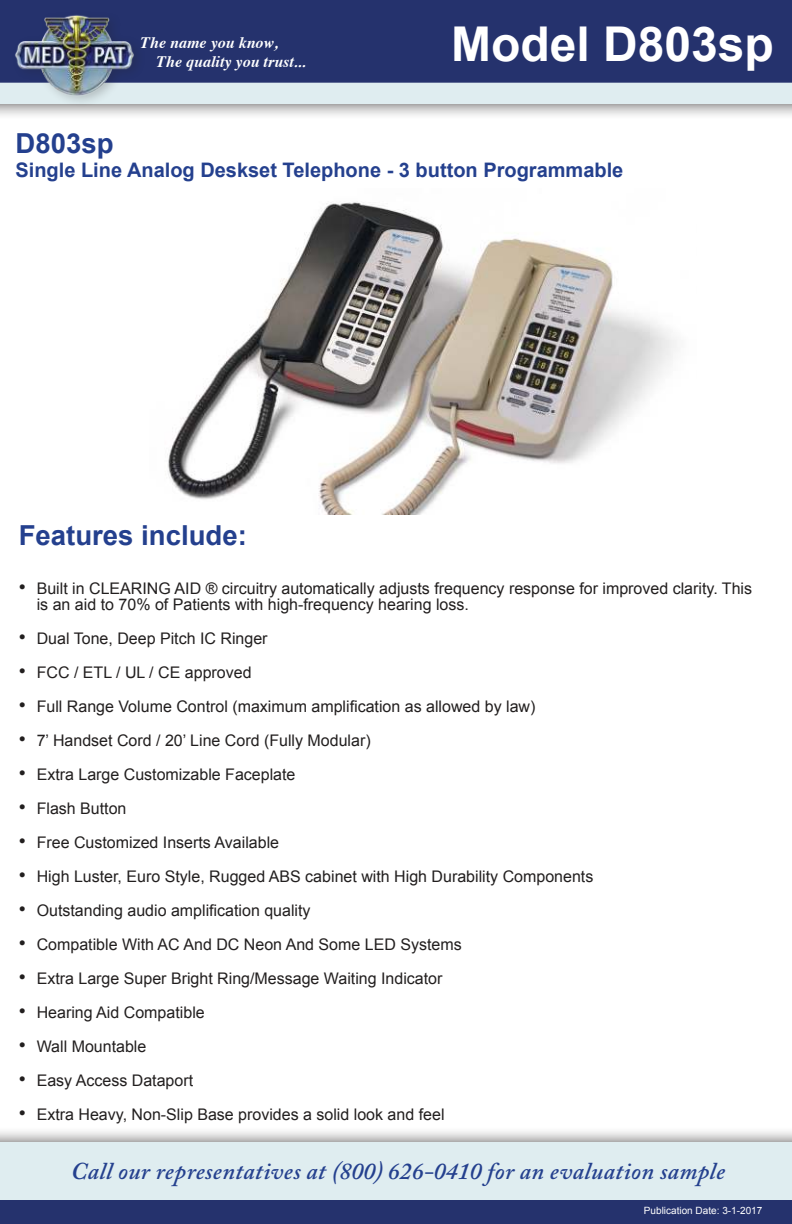
<style>
.page{position:relative;width:792px;height:1224px;background:#fff}
.page>*{position:absolute;margin:0;border:0;box-sizing:border-box;transform-origin:0 0}
.t1{font:700 48px "Arial";color:#fff}
.t2{font:700 27.6px "Arial";color:#24408e}
.t3{font:italic 600 24px "Adobe Caslon Pro";letter-spacing:.02em;color:#24408e}
.t4{font:700 20px "Arial";color:#24408e}
.t5{font:16px/16px "Arial";color:#221f1f}
.t6{font:italic 700 16px/19.2px "Times";color:#fff}
.t7{font:10px "Arial";color:#fff}
.s1{font-size:20px}
</style>
<div class="page">
<div style="left:0;top:0;width:792px;height:120px;background:#221f1f;opacity:.75"></div>
<div style="left:0;top:0;width:792px;height:104px;background:#dfedf0"></div>
<div style="left:0;top:1127px;width:792px;height:97px;background:#221f1f;opacity:.75"></div>
<div style="left:0;top:1142px;width:792px;height:82px;background:#dfedf0"></div>
<div style="left:0;top:1200px;width:792px;height:24px;background:#25326d"></div>
<div style="left:0;top:0;width:792px;height:83px;background:#25326d"></div>
<img style="left:168px;top:202px;width:509px;height:312px">
<div style="left:11px;top:9px;width:136px;height:99px;background:#221f1f;opacity:.25"></div>
<img style="left:14px;top:12px;width:121px;height:90px">
<p class="t6" style="left:157px;top:35px;width:151px;text-indent:-16px">The name you know,<br>The quality you trust...</p>
<h1 class="t1" style="left:451px;top:26px;width:324px">Model D803sp</h1>
<h2 class="t2" style="left:16px;top:133px;width:100px">D803sp</h2>
<p class="t4" style="left:16px;top:162px;width:609px">Single Line Analog Deskset Telephone - 3 button Programmable</p>
<h2 class="t2" style="left:19px;top:524px;width:230px">Features include:</h2>
<p class="t5" style="left:37px;top:581px;width:717px;text-indent:-18px"><span class="s1">•</span> Built in CLEARING AID ® circuitry automatically adjusts frequency response for improved clarity. This is an aid to 70% of Patients with high-frequency hearing loss.</p>
<p class="t5" style="left:19px;top:631px;width:250px"><span class="s1">•</span> Dual Tone, Deep Pitch IC Ringer</p>
<p class="t5" style="left:19px;top:665px;width:234px"><span class="s1">•</span> FCC / ETL / UL / CE approved</p>
<p class="t5" style="left:19px;top:698px;width:518px"><span class="s1">•</span> Full Range Volume Control (maximum amplification as allowed by law)</p>
<p class="t5" style="left:19px;top:732px;width:354px"><span class="s1">•</span> 7’ Handset Cord / 20’ Line Cord (Fully Modular)</p>
<p class="t5" style="left:19px;top:766px;width:278px"><span class="s1">•</span> Extra Large Customizable Faceplate</p>
<p class="t5" style="left:19px;top:801px;width:109px"><span class="s1">•</span> Flash Button</p>
<p class="t5" style="left:19px;top:834px;width:262px"><span class="s1">•</span> Free Customized Inserts Available</p>
<p class="t5" style="left:19px;top:868px;width:576px"><span class="s1">•</span> High Luster, Euro Style, Rugged ABS cabinet with High Durability Components</p>
<p class="t5" style="left:19px;top:902px;width:293px"><span class="s1">•</span> Outstanding audio amplification quality</p>
<p class="t5" style="left:19px;top:936px;width:445px"><span class="s1">•</span> Compatible With AC And DC Neon And Some LED Systems</p>
<p class="t5" style="left:19px;top:970px;width:425px"><span class="s1">•</span> Extra Large Super Bright Ring/Message Waiting Indicator</p>
<p class="t5" style="left:19px;top:1004px;width:188px"><span class="s1">•</span> Hearing Aid Compatible</p>
<p class="t5" style="left:19px;top:1038px;width:129px"><span class="s1">•</span> Wall Mountable</p>
<p class="t5" style="left:19px;top:1073px;width:176px"><span class="s1">•</span> Easy Access Dataport</p>
<p class="t5" style="left:19px;top:1107px;width:427px"><span class="s1">•</span> Extra Heavy, Non-Slip Base provides a solid look and feel</p>
<h3 class="t3" style="left:71px;top:1161px;width:656px">Call our representatives at (800) 626-0410 for an evaluation sample</h3>
<p class="t7" style="left:644px;top:1204px;width:120px">Publication Date: 3-1-2017</p>
</div>
